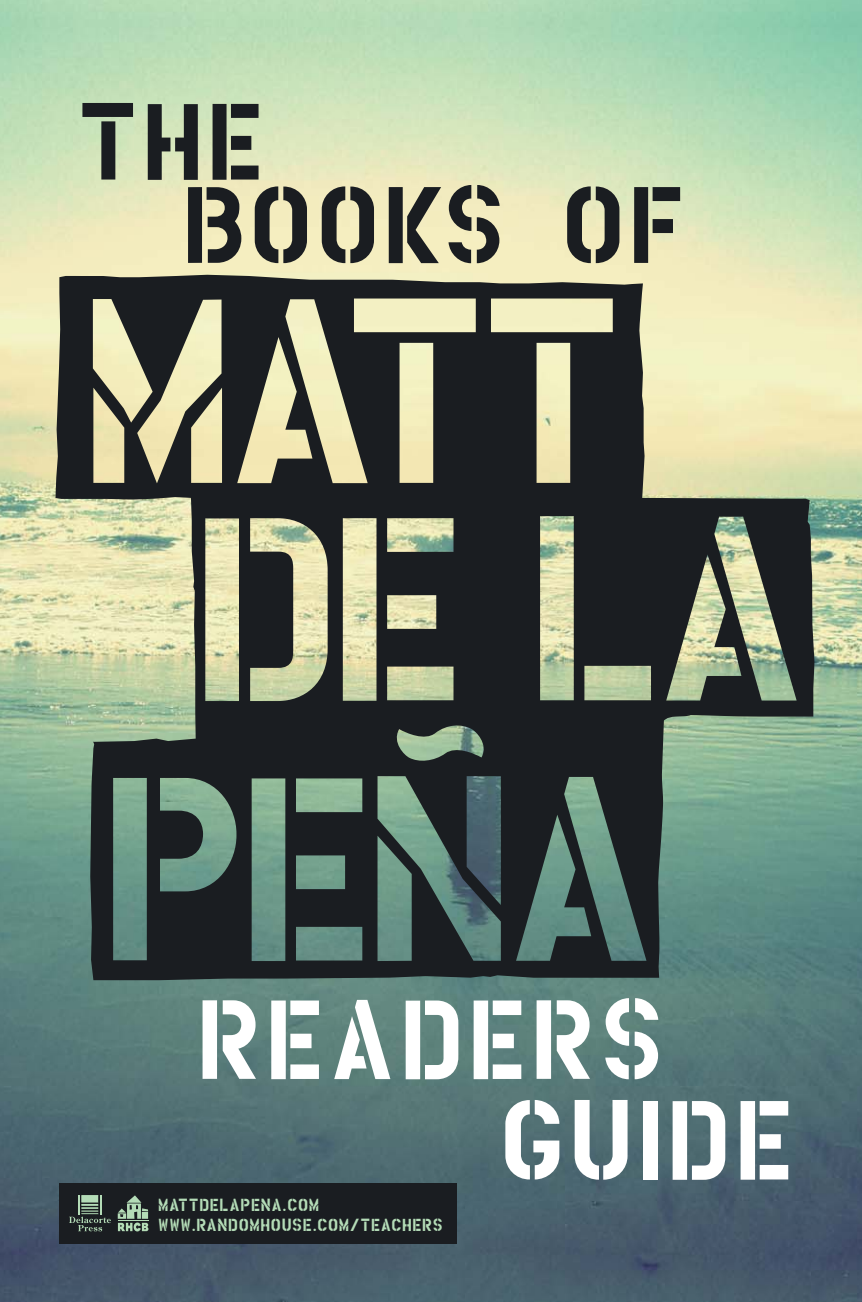
<style>
.page{position:relative;width:862px;height:1302px;background:#fff}
.page>*{position:absolute;margin:0;border:0;box-sizing:border-box;transform-origin:0 0}
.t1{font:109px/100.4px "Housebroken Clean";color:#fff}
.t2{font:105.2px/83.4px "Housebroken Clean";color:#1a1d21}
.t3{font:17px/20.4px "Housebroken Clean";color:#b4dcb7}
</style>
<div class="page">
<img style="left:0;top:0;width:862px;height:1301px">
<svg style="left:55px;top:275px;width:759px;height:705px;background:#687263"></svg>
<div style="left:59px;top:1183px;width:398px;height:60px;background:#1a1d21"></div>
<svg style="left:118px;top:1195px;width:30px;height:36px"></svg>
<div style="left:142px;top:1211px;width:6px;height:7px;background:#b4dcb7"></div>
<svg style="left:69px;top:1195px;width:42px;height:36px"></svg>
<h2 class="t2" style="left:181px;top:98px;width:508px;text-indent:-106px">THE<br>BOOKS OF</h2>
<h1 class="t1" style="left:498px;top:987px;width:299px;text-indent:-303px">READERS<br>GUIDE</h1>
<p class="t3" style="left:158px;top:1194px;width:287px">MATTDELAPENA.COM<br>WWW.RANDOMHOUSE.COM/TEACHERS</p>
</div>
